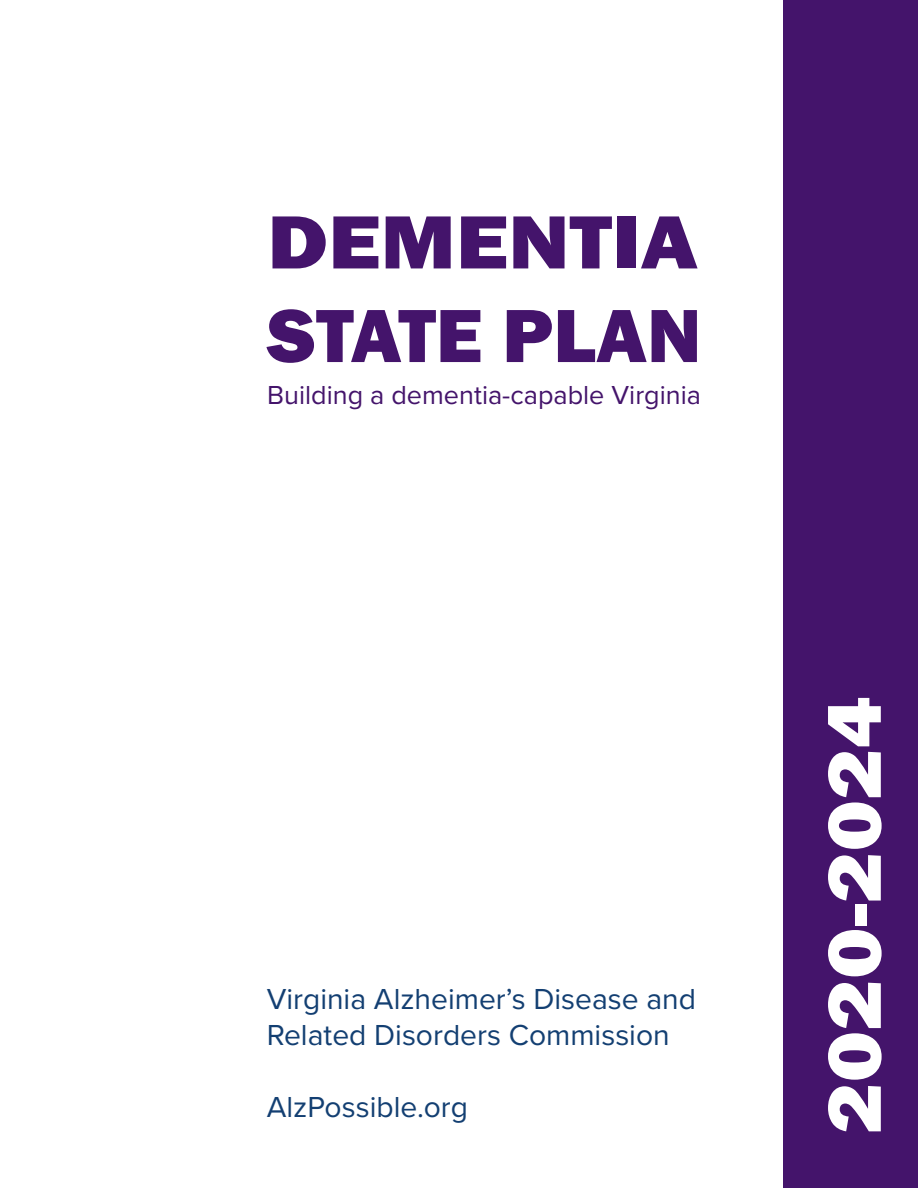
<style>
.page{position:relative;width:918px;height:1188px;background:#fff}
.page>*{position:absolute;margin:0;border:0;box-sizing:border-box;transform-origin:0 0}
.t1{font:800 78px/93.6px "Franklin Gothic";color:#44146b;scale:1.15 1}
.t2{font:800 78px "Franklin Gothic";color:#fff;scale:1.13 1}
.t3{font:30px/36px "Proxima Nova";color:#133f72}
.t4{font:27px "Proxima Nova";color:#44146b}
</style>
<div class="page">
<div style="left:783px;top:0;width:135px;height:1188px;background:#44146b"></div>
<h1 class="t1" style="left:267px;top:195px;width:379px">DEMENTIA<br>STATE PLAN</h1>
<h2 class="t4" style="left:267px;top:375px;width:435px">Building a dementia-capable Virginia</h2>
<p class="t3" style="left:267px;top:979px;width:431px">Virginia Alzheimer’s Disease and<br>Related Disorders Commission</p>
<h2 class="t3" style="left:267px;top:1087px;width:203px">AlzPossible.org</h2>
<p class="t2" style="left:804px;top:1134px;width:388px;rotate:-90deg">2020-2024</p>
</div>
